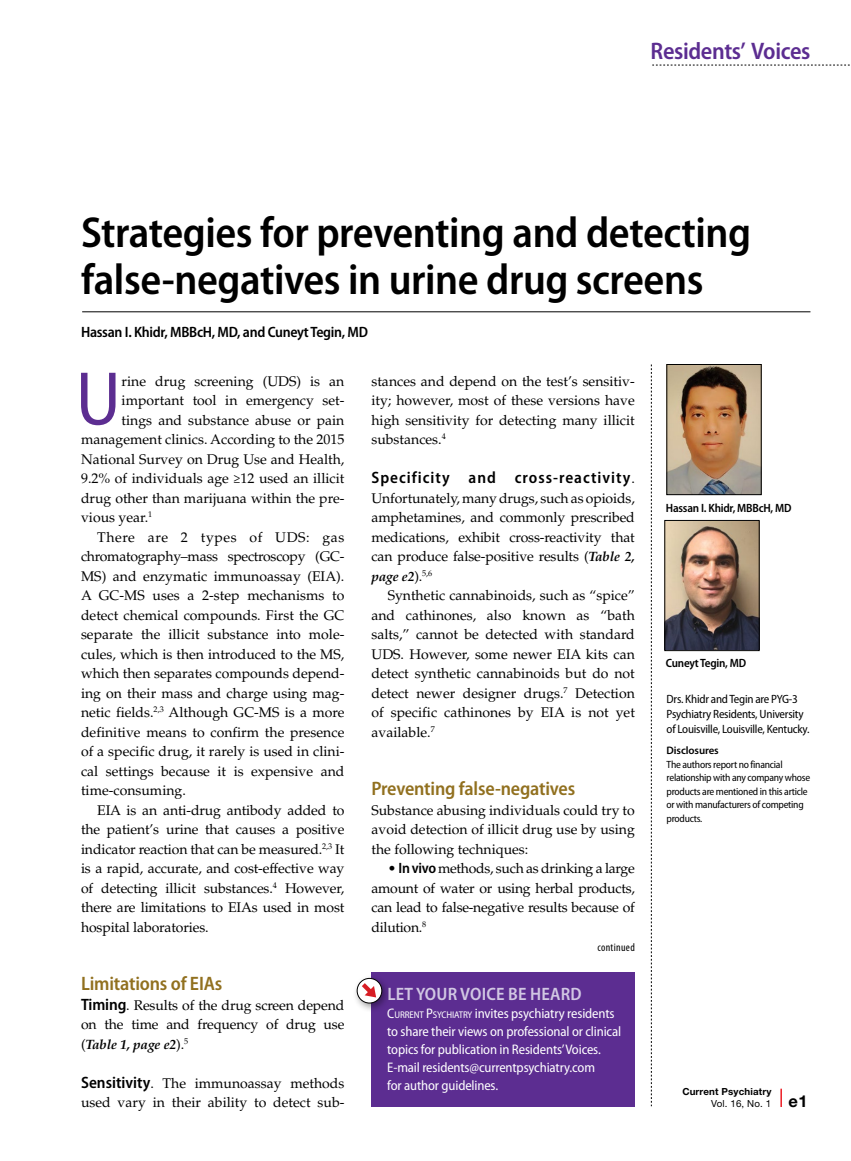
<style>
.page{position:relative;width:851px;height:1161px;background:#fff}
.page>*{position:absolute;margin:0;border:0;box-sizing:border-box;transform-origin:0 0}
.body_dropcap{font:semi-condensed 76.8px "Myriad Pro";color:#5c2d91}
.t1{font:600 semi-condensed 43.5px/46.5px "Myriad Pro";letter-spacing:-.01em;color:#000}
.t2{font:600 semi-condensed 24px "Myriad Pro";letter-spacing:-.015em;color:#5c2d91}
.sub2{font:600 semi-condensed 19.5px "Myriad Pro";letter-spacing:-.01em;color:#91701f}
.t3{font:600 semi-condensed 18px "Myriad Pro";letter-spacing:.01em;color:#d1c7e3}
.body{font:600 semi-condensed 16.5px "Myriad Pro";letter-spacing:.06em;color:#000}
.t4{font:700 16.5px "Helvetica Neue LT Std";color:#000}
.bbody_byline{font:600 semi-condensed 15px "Myriad Pro";letter-spacing:-.02em;color:#000}
.body_indent{font:14.1px/19.5px "Palatino LT Std";letter-spacing:-.005em;color:#000;text-align:justify}
.body-2{font:14.1px/19.5px "Palatino LT Std";color:#000;text-align:justify}
.body_dropcap-2{font:14.1px "Palatino LT Std";color:#000}
.t5{font:semi-condensed 13.8px/18px "Myriad Pro";letter-spacing:-.01em;color:#fff}
.body-3{font:italic 700 13.5px "Palatino LT Std";letter-spacing:-.01em;color:#000}
.body_af{font:semi-condensed 12px/15px "Myriad Pro";letter-spacing:-.02em;color:#000}
.bbody_byline-2{font:600 semi-condensed 12px "Myriad Pro";letter-spacing:-.02em;color:#000}
.t6{font:condensed 11.25px "Myriad Pro";letter-spacing:.03em;color:#000}
.bbody_disclosure{font:600 10.8px "Myriad Pro";letter-spacing:-.01em;color:#000}
.disclosure{font:semi-condensed 10.5px/13.5px "Myriad Pro";letter-spacing:-.025em;color:#000}
.t7{font:700 9.75px "Helvetica Neue LT Std";letter-spacing:.015em;color:#000}
.t8{font:9.75px "Helvetica Neue LT Std";letter-spacing:.015em;color:#000}
.s1{font-family:"Myriad Pro";font-weight:600;font-stretch:semi-condensed;font-size:16.5px}
.s2{font-weight:400;font-style:normal;font-size:14.1px}
.s3{font-family:"Palatino LT Std";font-weight:400;font-stretch:normal;font-size:14.1px}
.s4{font-weight:700;font-style:italic;font-size:13.5px}
.s5{font-family:"Myriad Pro";font-weight:600;font-stretch:semi-condensed;font-size:15px}
.s6{font-style:inherit}
.s7{font-size:9.75px}
</style>
<div class="page">
<svg style="left:780px;top:1089px;width:1px;height:18px"></svg>
<svg style="left:651px;top:364px;width:1px;height:742px"></svg>
<hr style="left:82px;top:312px;width:728px;height:1px;background:#000">
<svg style="left:652px;top:65px;width:198px;height:1px"></svg>
<div style="left:371px;top:972px;width:263px;height:135px;background:#5c2d91"></div>
<div style="left:352px;top:974px;width:39px;height:40px;background:#000;opacity:.4"></div>
<svg style="left:357px;top:978px;width:25px;height:25px"></svg>
<div style="left:357px;top:978px;width:25px;height:25px;border:1px solid #000;border-radius:50%"></div>
<svg style="left:362px;top:983px;width:14px;height:14px"></svg>
<img style="left:668px;top:366px;width:91px;height:127px">
<div style="left:666px;top:364px;width:95px;height:131px;border:1px solid #000"></div>
<img style="left:666px;top:522px;width:91px;height:127px">
<div style="left:664px;top:520px;width:95px;height:131px;border:1px solid #000"></div>
<h3 class="t2" style="left:650px;top:35px;width:161px">Residents’ Voices</h3>
<p class="t1" style="left:81px;top:208px;width:671px">Strategies for preventing and detecting false-negatives in urine drug screens</p>
<p class="bbody_byline" style="left:81px;top:323px;width:288px">Hassan I. Khidr, MBBcH, MD, and Cuneyt Tegin, MD</p>
<p class="body_dropcap" style="left:76px;top:352px;width:47px">U</p>
<p class="body_dropcap-2" style="left:122px;top:372px;width:224px">rine drug screening (UDS) is an</p>
<p class="body_dropcap-2" style="left:122px;top:392px;width:224px">important tool in emergency set-</p>
<p class="body_dropcap-2" style="left:122px;top:411px;width:224px">tings and substance abuse or pain</p>
<p class="body_dropcap-2" style="left:81px;top:431px;width:265px">management clinics. According to the 2015</p>
<p class="body_dropcap-2" style="left:81px;top:450px;width:265px">National Survey on Drug Use and Health,</p>
<p class="body_dropcap-2" style="left:81px;top:470px;width:265px">9.2% of individuals age ≥12 used an illicit</p>
<p class="body_dropcap-2" style="left:81px;top:489px;width:265px">drug other than marijuana within the pre-</p>
<p class="body_dropcap-2" style="left:81px;top:509px;width:73px">vious year.<sup>1</sup></p>
<p class="body_indent" style="left:81px;top:527px;width:265px;text-indent:16px">There are 2 types of UDS: gas chromatography–mass spectroscopy (GC-MS) and enzymatic immunoassay (EIA).<br>A GC-MS uses a 2-step mechanisms to detect chemical compounds. First the GC separate the illicit substance into mole&shy;cules, which is then introduced to the MS, which then separates compounds depend&shy;ing on their mass and charge using mag&shy;netic fields.<sup>2,3</sup> Although GC-MS is a more definitive means to confirm the presence of a specific drug, it rarely is used in clini&shy;cal settings because it is expensive and time-consuming.</p>
<p class="body_indent" style="left:81px;top:800px;width:265px;text-indent:16px">EIA is an anti-drug antibody added to the patient’s urine that causes a positive indicator reaction that can be measured.<sup>2,3</sup> It is a rapid, accurate, and cost-effective way of detecting illicit substances.<sup>4</sup> However, there are limitations to EIAs used in most hospital laboratories.</p>
<p class="sub2" style="left:81px;top:971px;width:143px">Limitations of EIAs</p>
<p class="body-2" style="left:81px;top:995px;width:265px"><span class="s1">Timing</span>. Results of the drug screen depend on the time and frequency of drug use</p>
<p class="body-3" style="left:81px;top:1036px;width:109px"><span class="s2">(</span>Table 1, page e2<span class="s2">).</span><sup>5</sup></p>
<p class="body-2" style="left:81px;top:1073px;width:265px"><span class="s1">Sensitivity</span>. The immunoassay methods used vary in their ability to detect sub-</p>
<p class="body-2" style="left:371px;top:371px;width:265px">stances and depend on the test’s sensitiv&shy;ity; however, most of these versions have high sensitivity for detecting many illicit substances.<sup>4</sup></p>
<p class="body" style="left:371px;top:467px;width:265px">Specificity and cross-reactivity<span class="s3">.</span></p>
<p class="body-2" style="left:371px;top:488px;width:265px">Unfortunately, many drugs, such as opioids, amphetamines, and commonly prescribed medications, exhibit cross-reactivity that can produce false-positive results (<span class="s4">Table 2,</span></p>
<p class="body-3" style="left:371px;top:568px;width:62px">page e2<span class="s2">).</span><sup>5,6</sup></p>
<p class="body_indent" style="left:371px;top:586px;width:265px;text-indent:16px">Synthetic cannabinoids, such as “spice” and cathinones, also known as “bath salts,” cannot be detected with standard UDS. However, some newer EIA kits can detect synthetic cannabinoids but do not detect newer designer drugs.<sup>7</sup> Detection of specific cathinones by EIA is not yet available.<sup>7</sup></p>
<p class="sub2" style="left:371px;top:776px;width:205px">Preventing false-negatives</p>
<p class="body-2" style="left:371px;top:800px;width:265px">Substance abusing individuals could try to avoid detection of illicit drug use by using the following techniques:</p>
<p class="body_indent" style="left:371px;top:859px;width:265px;text-indent:16px">• <span class="s5">In vivo</span> methods, such as drinking a large amount of water or using herbal products, can lead to false-negative results because of dilution.<sup>8</sup></p>
<p class="t6" style="left:597px;top:940px;width:39px">continued</p>
<p class="t3" style="left:387px;top:983px;width:196px">LET YOUR VOICE BE HEARD</p>
<p class="t5" style="left:387px;top:1005px;width:235px"><span class="s6">C</span><span class="s7">URRENT</span> <span class="s6">P</span><span class="s7">SYCHIATRY</span> invites psychiatry residents to share their views on professional or clinical topics for publication in Residents’Voices.<br>E-mail residents@currentpsychiatry.com<br>for author guidelines.</p>
<p class="bbody_byline-2" style="left:666px;top:500px;width:127px">Hassan I. Khidr, MBBcH, MD</p>
<p class="bbody_byline-2" style="left:666px;top:655px;width:82px">Cuneyt Tegin, MD</p>
<p class="body_af" style="left:666px;top:691px;width:144px">Drs. Khidr and Tegin are PYG-3<br>Psychiatry Residents, University of Louisville, Louisville, Kentucky.</p>
<p class="bbody_disclosure" style="left:666px;top:744px;width:54px">Disclosures</p>
<p class="disclosure" style="left:666px;top:757px;width:145px">The authors report no financial relationship with any company whose products are mentioned in this article or with manufacturers of competing products.</p>
<p class="t7" style="left:682px;top:1085px;width:90px">Current Psychiatry</p>
<p class="t8" style="left:711px;top:1098px;width:62px">Vol. 16, No. 1</p>
<p class="t4" style="left:788px;top:1091px;width:20px">e1</p>
</div>
